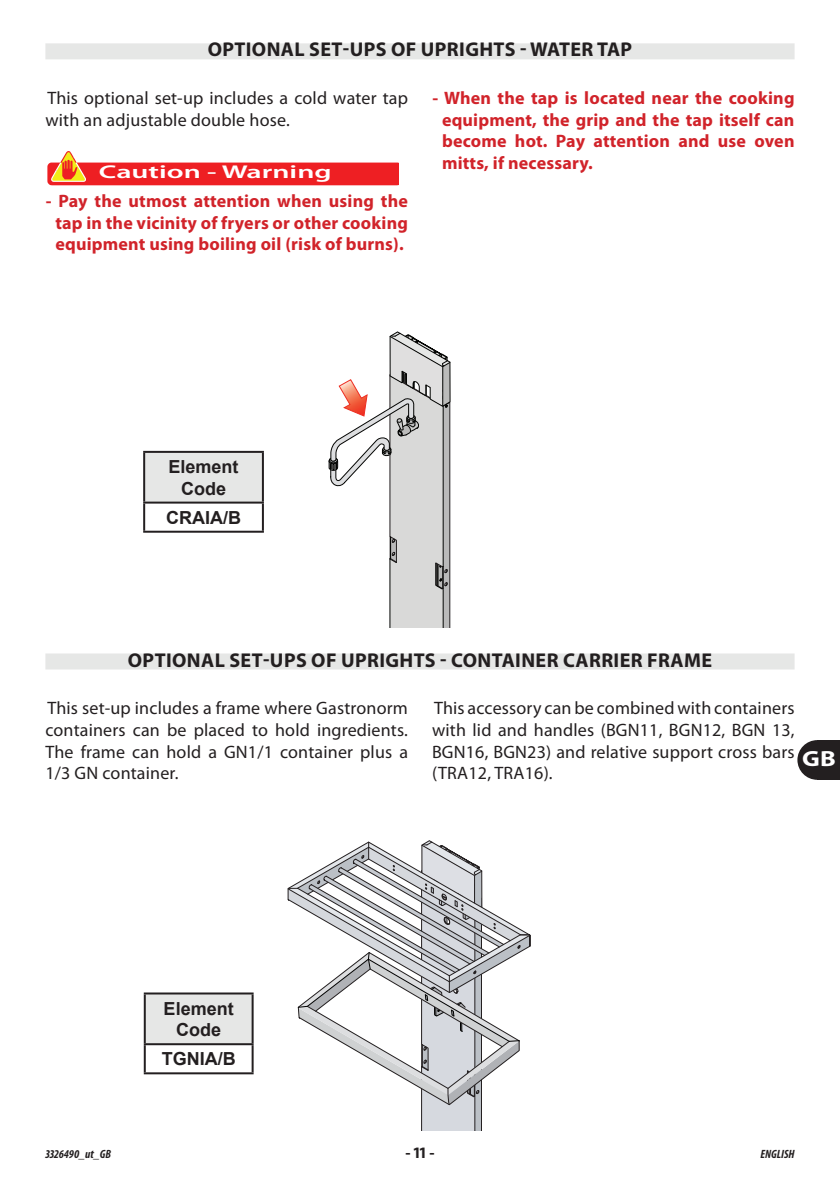
<style>
.page{position:relative;width:840px;height:1191px;background:#fff}
.page>*{position:absolute;margin:0;border:0;box-sizing:border-box;transform-origin:0 0}
.t1{font:700 22px "Myriad Pro";color:#fff;scale:1.18 1}
.t2{font:700 20px "Myriad Pro";letter-spacing:.02em;color:#231f20}
.t3{font:600 18.6px "Myriad Pro";color:#fff;scale:1.62 1}
.t4{font:18px/21.6px "Myriad Pro";letter-spacing:.01em;color:#231f20;text-align:justify}
.t5{font:700 18px/21.6px "Myriad Pro";letter-spacing:.01em;color:#d1232a;text-align:center}
.t6{font:700 18px/21.6px "Arial";color:#231f20;text-align:center}
.t7{font:700 16px "Myriad Pro";color:#231f20}
.t8{font:italic 700 condensed 12px "Myriad Pro";color:#231f20}
</style>
<div class="page">
<div style="left:816px;top:740px;width:23px;height:40px;background:#231f20"></div>
<div style="left:797px;top:740px;width:39px;height:40px;background:#231f20;border-radius:50%"></div>
<div style="left:45px;top:43px;width:749px;height:16px;background:#e6e7e6"></div>
<svg style="left:47px;top:151px;width:351px;height:34px"></svg>
<div style="left:45px;top:653px;width:749px;height:16px;background:#e6e7e6"></div>
<svg style="left:328px;top:332px;width:122px;height:296px"></svg>
<svg style="left:287px;top:840px;width:243px;height:290px"></svg>
<div style="left:144px;top:452px;width:119px;height:50px;background:#e6e7e6"></div>
<hr style="left:143px;top:501px;width:121px;height:2px;background:#231f20">
<hr style="left:143px;top:531px;width:121px;height:2px;background:#231f20">
<hr style="left:143px;top:451px;width:121px;height:2px;background:#231f20">
<hr style="left:143px;top:453px;width:2px;height:48px;background:#231f20">
<hr style="left:262px;top:453px;width:2px;height:48px;background:#231f20">
<hr style="left:143px;top:503px;width:2px;height:28px;background:#231f20">
<hr style="left:262px;top:503px;width:2px;height:28px;background:#231f20">
<div style="left:145px;top:993px;width:107px;height:51px;background:#e6e7e6"></div>
<hr style="left:144px;top:1043px;width:109px;height:2px;background:#231f20">
<hr style="left:144px;top:1072px;width:109px;height:2px;background:#231f20">
<hr style="left:144px;top:992px;width:109px;height:2px;background:#231f20">
<hr style="left:144px;top:994px;width:2px;height:49px;background:#231f20">
<hr style="left:251px;top:994px;width:2px;height:49px;background:#231f20">
<hr style="left:144px;top:1045px;width:2px;height:27px;background:#231f20">
<hr style="left:251px;top:1045px;width:2px;height:27px;background:#231f20">
<p class="t2" style="left:207px;top:37px;width:426px">OPTIONAL SET-UPS OF UPRIGHTS - WATER TAP</p>
<p class="t4" style="left:45px;top:87px;width:364px">This optional set-up includes a cold water tap with an adjustable double hose.</p>
<p class="t3" style="left:99px;top:160px;width:145px">Caution - Warning</p>
<p class="t5" style="left:46px;top:190px;width:363px">- Pay the utmost attention when using the tap in the vicinity of fryers or other cooking equipment using boiling oil (risk of burns).</p>
<p class="t5" style="left:442px;top:87px;width:354px;text-align:justify;text-indent:-10px">- When the tap is located near the cooking equipment, the grip and the tap itself can become hot. Pay attention and use oven mitts, if necessary.</p>
<p class="t6" style="left:168px;top:456px;width:72px">Element<br>Code</p>
<p class="t6" style="left:166px;top:507px;width:76px">CRAIA/B</p>
<p class="t2" style="left:128px;top:646px;width:585px">OPTIONAL SET-UPS OF UPRIGHTS - CONTAINER CARRIER FRAME</p>
<p class="t4" style="left:45px;top:697px;width:364px">This set-up includes a frame where Gastronorm containers can be placed to hold ingredients.<br>The frame can hold a GN1/1 container plus a 1/3 GN container.</p>
<p class="t4" style="left:432px;top:697px;width:364px">This accessory can be combined with containers with lid and handles (BGN11, BGN12, BGN 13, BGN16, BGN23) and relative support cross bars (TRA12, TRA16).</p>
<p class="t1" style="left:801px;top:744px;width:30px">GB</p>
<p class="t6" style="left:163px;top:998px;width:72px">Element<br>Code</p>
<p class="t6" style="left:161px;top:1048px;width:75px">TGNIA/B</p>
<p class="t7" style="left:405px;top:1141px;width:30px">- 11 -</p>
<p class="t8" style="left:45px;top:1146px;width:67px">3326490_ut_GB</p>
<p class="t8" style="left:760px;top:1146px;width:36px">ENGLISH</p>
</div>
